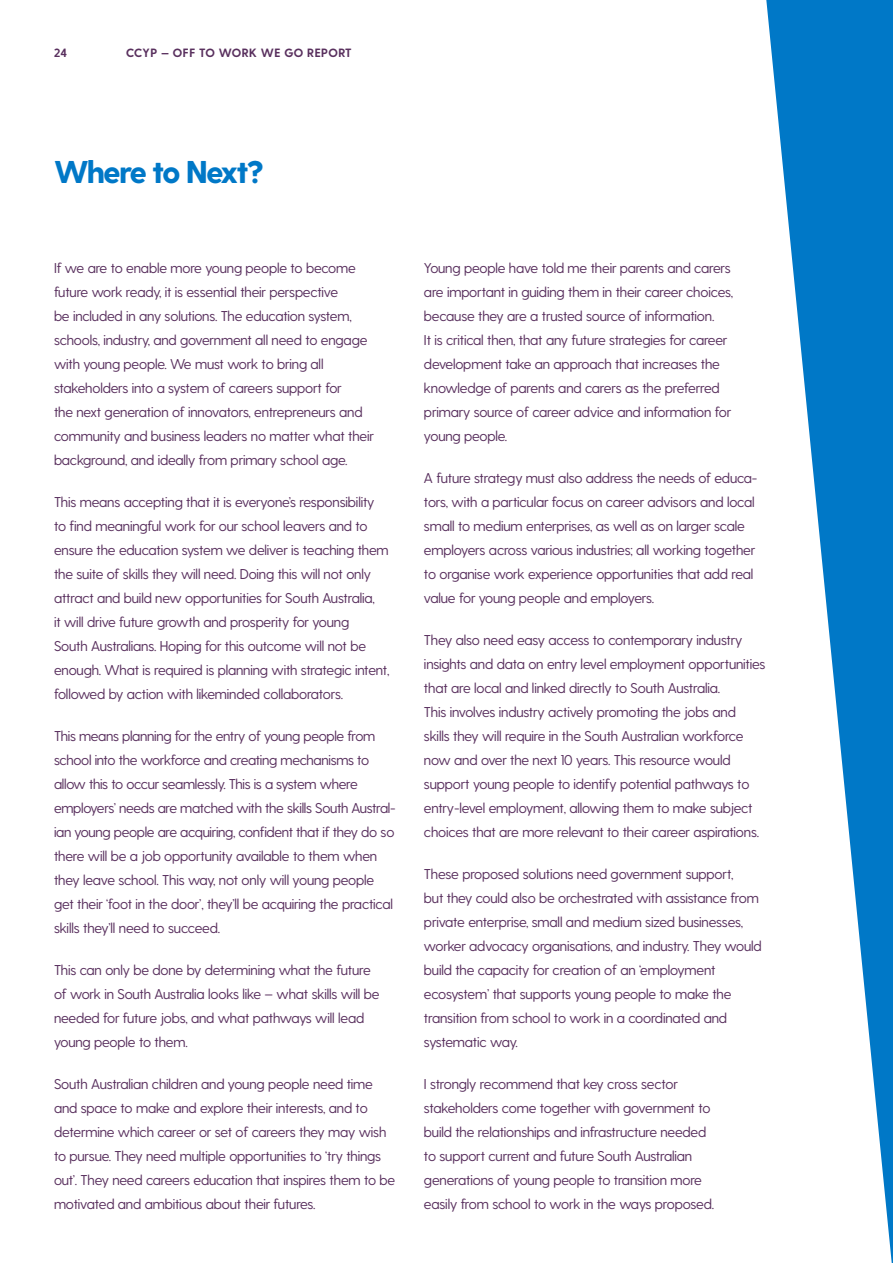
<style>
.page{position:relative;width:893px;height:1263px;background:#fff}
.page>*{position:absolute;margin:0;border:0;box-sizing:border-box;transform-origin:0 0}
.Heading_2{font:800 31.5px "Greycliff CF";letter-spacing:-.05em;color:#0078c7}
.Paragraph_Standard{font:14.25px/24px "Greycliff CF";letter-spacing:-.01em;color:#59305e}
.t1{font:700 12px "Greycliff CF";letter-spacing:.04em;color:#59305e}
</style>
<div class="page">
<svg style="left:766px;top:0;width:127px;height:1263px;fill:#087cc8"></svg>
<p class="t1" style="left:54px;top:45px;width:15px">24</p>
<p class="t1" style="left:126px;top:45px;width:227px">CCYP — OFF TO WORK WE GO REPORT</p>
<p class="Heading_2" style="left:54px;top:153px;width:211px">Where to Next?</p>
<p class="Paragraph_Standard" style="left:54px;top:256px;width:321px">If we are to enable more young people to become future work ready, it is essential their perspective<br>be included in any solutions. The education system, schools, industry, and government all need to engage with young people. We must work to bring all stakeholders into a system of careers support for<br>the next generation of innovators, entrepreneurs and community and business leaders no matter what their background, and ideally from primary school age.</p>
<p class="Paragraph_Standard" style="left:54px;top:490px;width:337px">This means accepting that it is everyone’s responsibility to find meaningful work for our school leavers and to ensure the education system we deliver is teaching them the suite of skills they will need. Doing this will not only attract and build new opportunities for South Australia,<br>it will drive future growth and prosperity for young<br>South Australians. Hoping for this outcome will not be enough. What is required is planning with strategic intent, followed by action with likeminded collaborators.</p>
<p class="Paragraph_Standard" style="left:54px;top:724px;width:343px">This means planning for the entry of young people from school into the workforce and creating mechanisms to allow this to occur seamlessly. This is a system where employers’ needs are matched with the skills South Austral&shy;ian young people are acquiring, confident that if they do so there will be a job opportunity available to them when they leave school. This way, not only will young people get their ‘foot in the door’, they’ll be acquiring the practical skills they’ll need to succeed.</p>
<p class="Paragraph_Standard" style="left:54px;top:958px;width:327px">This can only be done by determining what the future of work in South Australia looks like – what skills will be needed for future jobs, and what pathways will lead young people to them.</p>
<p class="Paragraph_Standard" style="left:54px;top:1072px;width:343px">South Australian children and young people need time and space to make and explore their interests, and to determine which career or set of careers they may wish to pursue. They need multiple opportunities to ‘try things out’. They need careers education that inspires them to be motivated and ambitious about their futures.</p>
<p class="Paragraph_Standard" style="left:424px;top:256px;width:311px">Young people have told me their parents and carers are important in guiding them in their career choices, because they are a trusted source of information.<br>It is critical then, that any future strategies for career development take an approach that increases the knowledge of parents and carers as the preferred primary source of career advice and information for young people.</p>
<p class="Paragraph_Standard" style="left:424px;top:466px;width:335px">A future strategy must also address the needs of educa&shy;tors, with a particular focus on career advisors and local small to medium enterprises, as well as on larger scale employers across various industries; all working together to organise work experience opportunities that add real value for young people and employers.</p>
<p class="Paragraph_Standard" style="left:424px;top:628px;width:343px">They also need easy access to contemporary industry insights and data on entry level employment opportunities that are local and linked directly to South Australia.<br>This involves industry actively promoting the jobs and<br>skills they will require in the South Australian workforce now and over the next 10 years. This resource would support young people to identify potential pathways to entry-level employment, allowing them to make subject choices that are more relevant to their career aspirations.</p>
<p class="Paragraph_Standard" style="left:424px;top:862px;width:339px">These proposed solutions need government support,<br>but they could also be orchestrated with assistance from private enterprise, small and medium sized businesses, worker advocacy organisations, and industry. They would build the capacity for creation of an ‘employment ecosystem’ that supports young people to make the transition from school to work in a coordinated and systematic way.</p>
<p class="Paragraph_Standard" style="left:424px;top:1072px;width:292px">I strongly recommend that key cross sector stakeholders come together with government to build the relationships and infrastructure needed to support current and future South Australian generations of young people to transition more easily from school to work in the ways proposed.</p>
</div>
